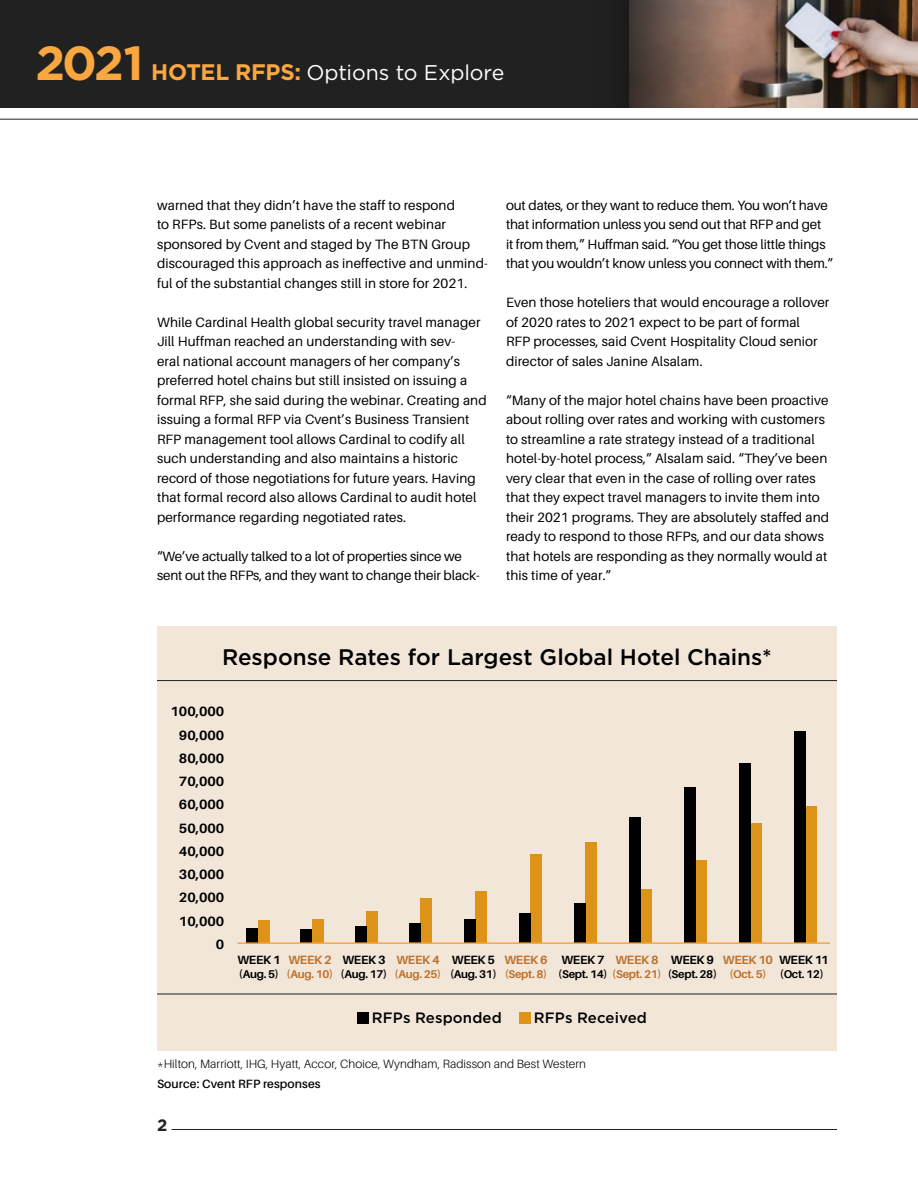
<style>
.page{position:relative;width:918px;height:1188px;background:#fff}
.page>*{position:absolute;margin:0;border:0;box-sizing:border-box;transform-origin:0 0}
.t1{font:500 22.5px "Gotham";color:#000}
.t2{font:21.3px "Gotham";letter-spacing:-.005em;color:#fff}
.t3{font:700 16.5px "Gotham";color:#212121}
.t4{font:500 15px "Gotham";letter-spacing:.01em;color:#000}
.t5{font:13.5px/19.5px "Aileron";letter-spacing:.01em;color:#000}
.t6{font:13.5px/19.5px "Aileron";letter-spacing:-.01em;color:#000}
.t7{font:700 13.5px/23.2px "Aileron";color:#000;text-align:right}
.t8{font:300 12px "Aileron";letter-spacing:.01em;color:#000}
.t9{font:700 12px "Aileron";letter-spacing:-.025em;color:#000}
.t10{font:600 12px "Aileron";letter-spacing:.01em;color:#000}
.t11{font:700 11.25px "Aileron";letter-spacing:-.025em;color:#000}
.s1{font-weight:700;font-size:47.85px;color:#faa73f}
.s2{font-weight:700;font-size:22.5px;color:#faa73f}
.s3{color:#bd712a}
</style>
<div class="page">
<div style="left:0;top:0;width:918px;height:108px;background:#212121"></div>
<hr style="left:172px;top:1129px;width:665px;height:1px;background:#212121">
<img style="left:630px;top:0;width:288px;height:108px">
<hr style="left:0;top:119px;width:918px;height:1px;background:#212121">
<div style="left:157px;top:626px;width:680px;height:425px;background:#f2e6d9"></div>
<div style="left:247px;top:928px;width:11px;height:15px;background:#000"></div>
<div style="left:258px;top:920px;width:11px;height:23px;background:#dc9317"></div>
<div style="left:519px;top:1012px;width:12px;height:12px;background:#dc9317"></div>
<div style="left:357px;top:1012px;width:11px;height:12px;background:#000"></div>
<div style="left:312px;top:920px;width:11px;height:23px;background:#dc9317"></div>
<div style="left:366px;top:912px;width:12px;height:31px;background:#dc9317"></div>
<div style="left:420px;top:898px;width:12px;height:45px;background:#dc9317"></div>
<div style="left:476px;top:891px;width:11px;height:52px;background:#dc9317"></div>
<div style="left:531px;top:854px;width:11px;height:89px;background:#dc9317"></div>
<div style="left:586px;top:842px;width:11px;height:101px;background:#dc9317"></div>
<div style="left:641px;top:890px;width:11px;height:53px;background:#dc9317"></div>
<div style="left:696px;top:860px;width:11px;height:83px;background:#dc9317"></div>
<div style="left:751px;top:823px;width:11px;height:120px;background:#dc9317"></div>
<div style="left:806px;top:806px;width:11px;height:137px;background:#dc9317"></div>
<div style="left:301px;top:929px;width:11px;height:14px;background:#000"></div>
<div style="left:355px;top:927px;width:11px;height:16px;background:#000"></div>
<div style="left:409px;top:924px;width:11px;height:19px;background:#000"></div>
<div style="left:464px;top:920px;width:12px;height:23px;background:#000"></div>
<div style="left:519px;top:913px;width:12px;height:30px;background:#000"></div>
<div style="left:574px;top:904px;width:12px;height:39px;background:#000"></div>
<div style="left:629px;top:818px;width:12px;height:125px;background:#000"></div>
<div style="left:684px;top:787px;width:12px;height:156px;background:#000"></div>
<div style="left:739px;top:763px;width:12px;height:180px;background:#000"></div>
<div style="left:795px;top:732px;width:11px;height:211px;background:#000"></div>
<hr style="left:238px;top:942px;width:592px;height:2px;background:#faa73f">
<hr style="left:157px;top:680px;width:680px;height:1px;background:#212121">
<hr style="left:157px;top:994px;width:680px;height:1px;background:#212121">
<h2 class="t2" style="left:36px;top:61px;width:470px"><span class="s1">2021</span> <span class="s2">HOTEL RFPS:</span> Options to Explore</h2>
<p class="t5" style="left:157px;top:196px;width:332px">warned that they didn’t have the staff to respond<br>to RFPs. But some panelists of a recent webinar sponsored by Cvent and staged by The BTN Group discouraged this approach as ineffective and unmind&shy;ful of the substantial changes still in store for 2021.</p>
<p class="t5" style="left:157px;top:313px;width:331px">While Cardinal Health global security travel manager Jill Huffman reached an understanding with sev-<br>eral national account managers of her company’s preferred hotel chains but still insisted on issuing a formal RFP, she said during the webinar. Creating and issuing a formal RFP via Cvent’s Business Transient RFP management tool allows Cardinal to codify all such understanding and also maintains a historic record of those negotiations for future years. Having that formal record also allows Cardinal to audit hotel performance regarding negotiated rates.</p>
<p class="t6" style="left:157px;top:547px;width:324px">“We’ve actually talked to a lot of properties since we sent out the RFPs, and they want to change their black-</p>
<p class="t6" style="left:506px;top:196px;width:329px">out dates, or they want to reduce them. You won’t have that information unless you send out that RFP and get<br>it from them,” Huffman said. “You get those little things that you wouldn’t know unless you connect with them.”</p>
<p class="t5" style="left:506px;top:293px;width:325px">Even those hoteliers that would encourage a rollover of 2020 rates to 2021 expect to be part of formal<br>RFP processes, said Cvent Hospitality Cloud senior director of sales Janine Alsalam.</p>
<p class="t5" style="left:506px;top:391px;width:325px">“Many of the major hotel chains have been proactive about rolling over rates and working with customers to streamline a rate strategy instead of a traditional hotel-by-hotel process,” Alsalam said. “They’ve been very clear that even in the case of rolling over rates that they expect travel managers to invite them into their 2021 programs. They are absolutely staffed and ready to respond to those RFPs, and our data shows that hotels are responding as they normally would at this time of year.”</p>
<h1 class="t1" style="left:222px;top:642px;width:551px">Response Rates for Largest Global Hotel Chains*</h1>
<p class="t7" style="left:170px;top:700px;width:55px">100,000<br>90,000<br>80,000<br>70,000<br>60,000<br>50,000<br>40,000<br>30,000<br>20,000<br>10,000<br>0</p>
<p class="t9" style="left:237px;top:953px;width:593px">WEEK 1 <span class="s3">WEEK 2</span> WEEK 3 <span class="s3">WEEK 4</span> WEEK 5 <span class="s3">WEEK 6</span> WEEK 7 <span class="s3">WEEK 8</span> WEEK 9 <span class="s3">WEEK 10</span> WEEK 11</p>
<p class="t11" style="left:239px;top:967px;width:586px">(Aug. 5) <span class="s3">(Aug. 10)</span> (Aug. 17) <span class="s3">(Aug. 25)</span> (Aug. 31) <span class="s3">(Sept. 8)</span> (Sept. 14) <span class="s3">(Sept. 21)</span> (Sept. 28) <span class="s3">(Oct. 5)</span> (Oct. 12)</p>
<p class="t4" style="left:372px;top:1008px;width:132px">RFPs Responded</p>
<p class="t4" style="left:534px;top:1008px;width:115px">RFPs Received</p>
<p class="t8" style="left:157px;top:1057px;width:430px">*Hilton, Marriott, IHG, Hyatt, Accor, Choice, Wyndham, Radisson and Best Western</p>
<p class="t10" style="left:157px;top:1077px;width:165px">Source: Cvent RFP responses</p>
<p class="t3" style="left:157px;top:1115px;width:12px">2</p>
</div>
